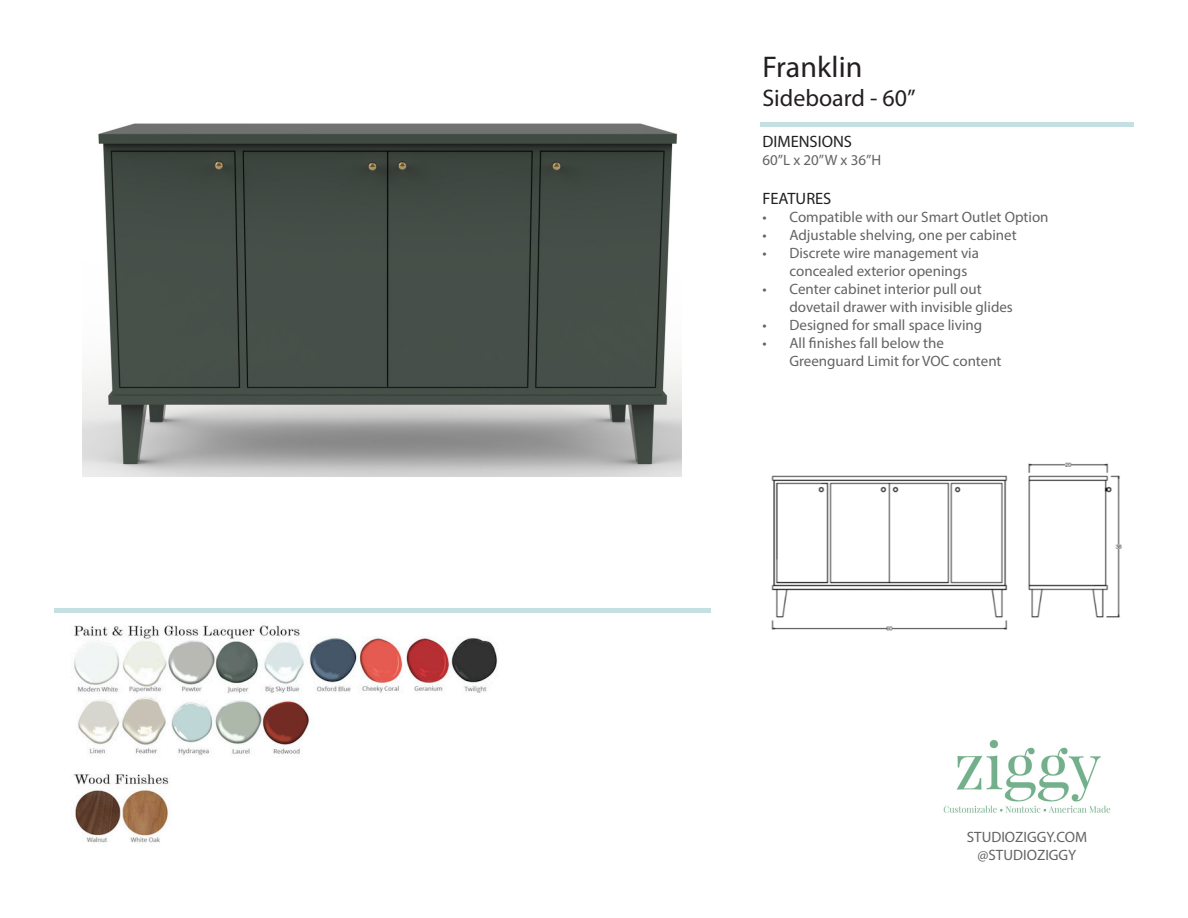
<style>
.page{position:relative;width:1188px;height:918px;background:#fff}
.page>*{position:absolute;margin:0;border:0;box-sizing:border-box;transform-origin:0 0}
.t1{font:30px "Myriad Pro";color:#231f20}
.t2{font:24px "Myriad Pro";color:#231f20}
.t3{font:16.5px "Myriad Pro";color:#231f20}
.t4{font:15px/18px "Myriad Pro";color:#636366}
</style>
<div class="page">
<div style="left:760px;top:122px;width:374px;height:5px;background:#c5e0e3"></div>
<img style="left:83px;top:123px;width:599px;height:353px">
<img style="left:943px;top:739px;width:168px;height:74px">
<img style="left:73px;top:625px;width:424px;height:218px">
<hr style="left:54px;top:609px;width:657px;height:4px;background:#c5e0e3">
<img style="left:771px;top:462px;width:351px;height:169px">
<p class="t1" style="left:762px;top:48px;width:101px">Franklin</p>
<p class="t2" style="left:762px;top:83px;width:155px">Sideboard - 60”</p>
<p class="t3" style="left:762px;top:131px;width:91px">DIMENSIONS</p>
<p class="t4" style="left:762px;top:150px;width:120px">60”L x 20”W x 36”H</p>
<p class="t3" style="left:762px;top:189px;width:70px">FEATURES</p>
<p class="t4" style="left:762px;top:208px;width:288px">• Compatible with our Smart Outlet Option</p>
<p class="t4" style="left:762px;top:226px;width:256px">• Adjustable shelving, one per cabinet</p>
<p class="t4" style="left:789px;top:244px;width:191px;text-indent:-27px">• Discrete wire management via concealed exterior openings</p>
<p class="t4" style="left:789px;top:280px;width:225px;text-indent:-27px">• Center cabinet interior pull out dovetail drawer with invisible glides</p>
<p class="t4" style="left:762px;top:316px;width:221px">• Designed for small space living</p>
<p class="t4" style="left:789px;top:334px;width:214px;text-indent:-27px">• All finishes fall below the<br>Greenguard Limit for VOC content</p>
<p class="t4" style="left:967px;top:828px;width:122px;text-align:center">STUDIOZIGGY.COM @STUDIOZIGGY</p>
</div>
